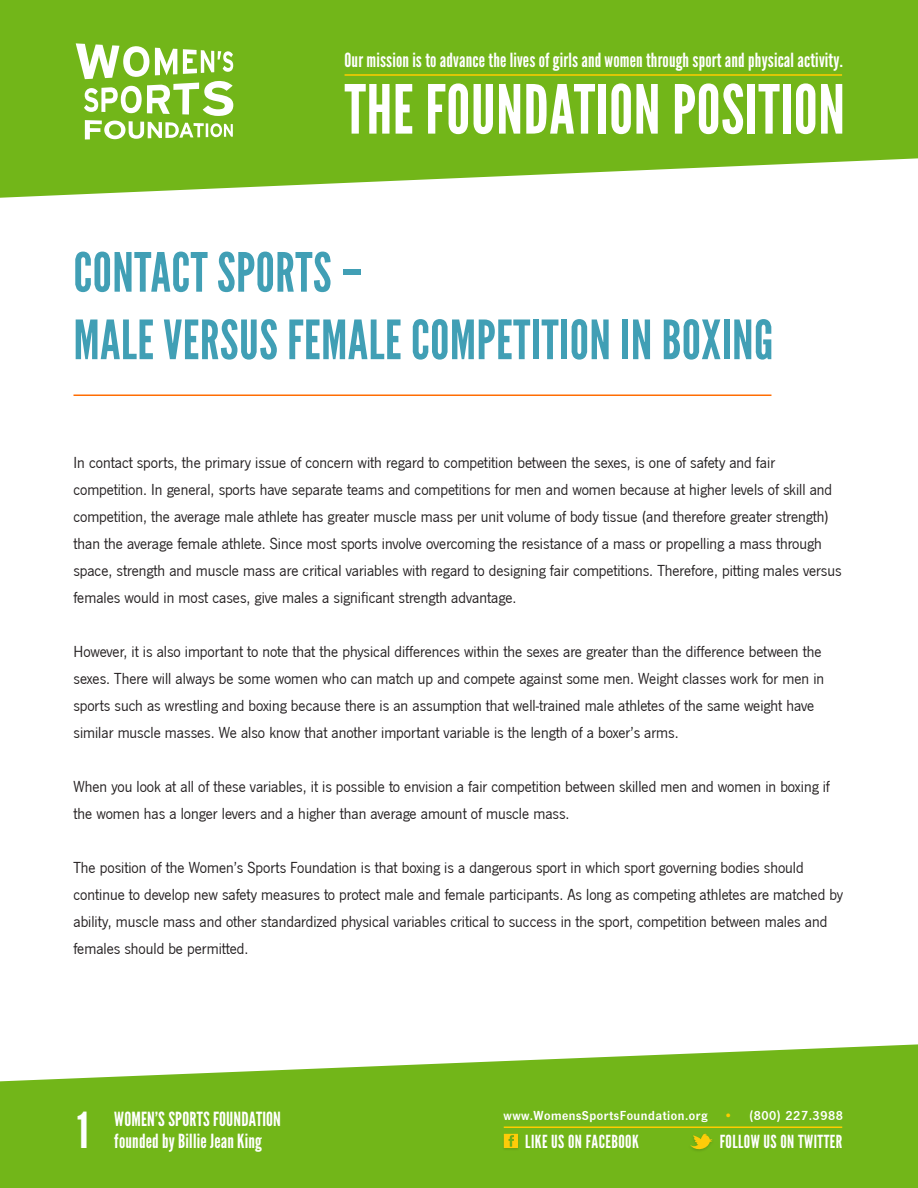
<style>
.page{position:relative;width:918px;height:1188px;background:#fff}
.page>*{position:absolute;margin:0;border:0;box-sizing:border-box;transform-origin:0 0}
.t1{font:67.5px "League Gothic";letter-spacing:.01em;color:#fff}
.t2{font:54px/67.5px "League Gothic";letter-spacing:.01em;color:#419fb5}
.t3{font:49.5px "League Gothic";color:#fff}
.t4{font:19.5px/22.5px "League Gothic";letter-spacing:.01em;color:#fff}
.t5{font:18px "League Gothic";letter-spacing:.025em;color:#fff}
.t6{font:16.5px/27px "News Got";color:#231f20}
.t7{font:13.5px "News Got Dem";letter-spacing:.04em;color:#fff}
.s1{color:#fc0}
</style>
<div class="page">
<svg style="left:0;top:0;width:918px;height:198px;background:#81be32"></svg>
<svg style="left:0;top:1044px;width:918px;height:144px;background:#84bf37"></svg>
<svg style="left:76px;top:43px;width:157px;height:96px"></svg>
<hr style="left:504px;top:1126px;width:338px;height:2px;background:#fc0">
<hr style="left:345px;top:74px;width:497px;height:2px;background:#fc0">
<img style="left:501px;top:1132px;width:20px;height:20px">
<svg style="left:504px;top:1134px;width:14px;height:14px"></svg>
<img style="left:687px;top:1132px;width:29px;height:22px">
<svg style="left:690px;top:1134px;width:23px;height:18px"></svg>
<hr style="left:74px;top:394px;width:697px;height:2px;background:#ff6d03">
<p class="t4" style="left:345px;top:49px;width:500px">Our mission is to advance the lives of girls and women through sport and physical activity.</p>
<h1 class="t1" style="left:345px;top:71px;width:502px">THE FOUNDATION POSITION</h1>
<p class="t2" style="left:74px;top:240px;width:701px">CONTACT SPORTS –<br>MALE VERSUS FEMALE COMPETITION IN BOXING</p>
<p class="t6" style="left:74px;top:450px;width:770px">In contact sports, the primary issue of concern with regard to competition between the sexes, is one of safety and fair competition. In general, sports have separate teams and competitions for men and women because at higher levels of skill and competition, the average male athlete has greater muscle mass per unit volume of body tissue (and therefore greater strength) than the average female athlete. Since most sports involve overcoming the resistance of a mass or propelling a mass through space, strength and muscle mass are critical variables with regard to designing fair competitions. Therefore, pitting males versus females would in most cases, give males a significant strength advantage.</p>
<p class="t6" style="left:74px;top:639px;width:752px">However, it is also important to note that the physical differences within the sexes are greater than the difference between the sexes. There will always be some women who can match up and compete against some men. Weight classes work for men in sports such as wrestling and boxing because there is an assumption that well-trained male athletes of the same weight have similar muscle masses. We also know that another important variable is the length of a boxer’s arms.</p>
<p class="t6" style="left:74px;top:774px;width:758px">When you look at all of these variables, it is possible to envision a fair competition between skilled men and women in boxing if the women has a longer levers and a higher than average amount of muscle mass.</p>
<p class="t6" style="left:74px;top:855px;width:771px">The position of the Women’s Sports Foundation is that boxing is a dangerous sport in which sport governing bodies should continue to develop new safety measures to protect male and female participants. As long as competing athletes are matched by ability, muscle mass and other standardized physical variables critical to success in the sport, competition between males and females should be permitted.</p>
<p class="t3" style="left:77px;top:1102px;width:13px">1</p>
<p class="t4" style="left:114px;top:1108px;width:168px">WOMEN’S SPORTS FOUNDATION founded by Billie Jean King</p>
<p class="t7" style="left:503px;top:1108px;width:341px">www.WomensSportsFoundation.org <span class="s1">•</span> (800) 227.3988</p>
<p class="t5" style="left:525px;top:1131px;width:115px">LIKE US ON FACEBOOK</p>
<p class="t5" style="left:720px;top:1131px;width:124px">FOLLOW US ON TWITTER</p>
</div>
